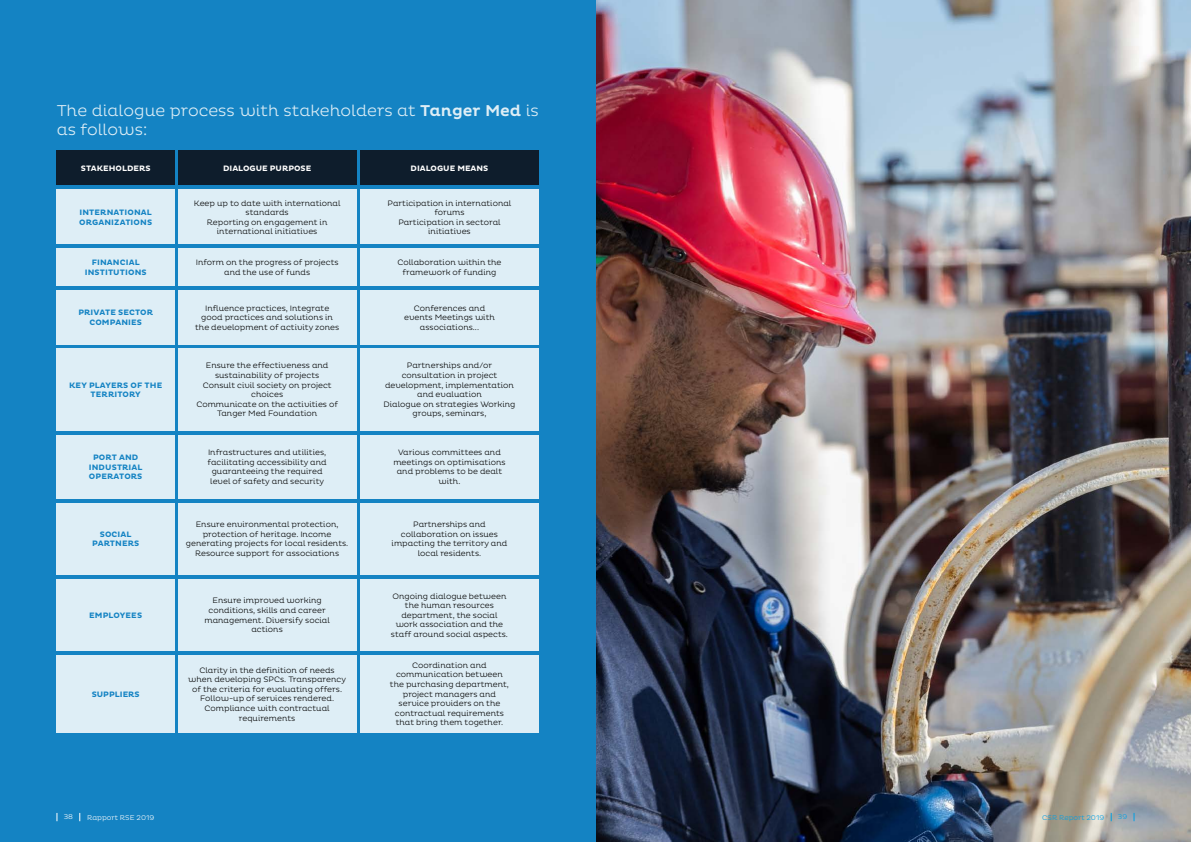
<style>
.page{position:relative;width:1191px;height:842px;background:#fff}
.page>*{position:absolute;margin:0;border:0;box-sizing:border-box;transform-origin:0 0}
.t1{font:300 16px/19.2px "Pluto";color:#deeef6}
.t2{font:300 8px/9.6px "Pluto";color:#000;text-align:center}
.t3{font:700 8px/9.6px "Pluto";letter-spacing:.015em;color:#1483c3;text-align:center}
.t4{font:700 8px "Pluto";color:#fff}
.t5{font:300 7px "Pluto";color:#fff}
.t6{font:300 7px "Pluto";color:#009fe3}
.s1{font-weight:500}
</style>
<div class="page">
<img style="left:595px;top:0;width:596px;height:842px">
<div style="left:0;top:0;width:595px;height:842px;background:#1483c3"></div>
<div style="left:178px;top:150px;width:178px;height:35px;background:#0e1d2c"></div>
<div style="left:360px;top:150px;width:179px;height:35px;background:#0e1d2c"></div>
<div style="left:57px;top:150px;width:118px;height:35px;background:#0e1d2c"></div>
<div style="left:57px;top:190px;width:118px;height:54px;background:#deeef6"></div>
<div style="left:178px;top:190px;width:178px;height:54px;background:#deeef6"></div>
<div style="left:360px;top:190px;width:179px;height:54px;background:#deeef6"></div>
<div style="left:57px;top:248px;width:118px;height:38px;background:#deeef6"></div>
<div style="left:178px;top:248px;width:178px;height:38px;background:#deeef6"></div>
<div style="left:360px;top:248px;width:179px;height:38px;background:#deeef6"></div>
<div style="left:57px;top:290px;width:118px;height:54px;background:#deeef6"></div>
<div style="left:178px;top:290px;width:178px;height:54px;background:#deeef6"></div>
<div style="left:360px;top:290px;width:179px;height:54px;background:#deeef6"></div>
<div style="left:57px;top:348px;width:118px;height:82px;background:#deeef6"></div>
<div style="left:178px;top:348px;width:178px;height:82px;background:#deeef6"></div>
<div style="left:360px;top:348px;width:179px;height:82px;background:#deeef6"></div>
<div style="left:57px;top:435px;width:118px;height:63px;background:#deeef6"></div>
<div style="left:178px;top:435px;width:178px;height:63px;background:#deeef6"></div>
<div style="left:360px;top:435px;width:179px;height:63px;background:#deeef6"></div>
<div style="left:57px;top:503px;width:118px;height:71px;background:#deeef6"></div>
<div style="left:178px;top:503px;width:178px;height:71px;background:#deeef6"></div>
<div style="left:360px;top:503px;width:179px;height:71px;background:#deeef6"></div>
<div style="left:57px;top:579px;width:118px;height:72px;background:#deeef6"></div>
<div style="left:178px;top:579px;width:178px;height:72px;background:#deeef6"></div>
<div style="left:360px;top:579px;width:179px;height:72px;background:#deeef6"></div>
<div style="left:57px;top:655px;width:118px;height:77px;background:#deeef6"></div>
<div style="left:178px;top:655px;width:178px;height:77px;background:#deeef6"></div>
<div style="left:360px;top:655px;width:179px;height:77px;background:#deeef6"></div>
<h1 class="t1" style="left:57px;top:101px;width:483px">The dialogue process with stakeholders at <span class="s1">Tanger Med</span> is as follows:</h1>
<p class="t4" style="left:81px;top:163px;width:71px">STAKEHOLDERS</p>
<p class="t4" style="left:223px;top:164px;width:90px">DIALOGUE PURPOSE</p>
<p class="t4" style="left:410px;top:163px;width:79px">DIALOGUE MEANS</p>
<p class="t3" style="left:79px;top:208px;width:74px;text-align:left">INTERNATIONAL<br>ORGANIZATIONS</p>
<p class="t3" style="left:85px;top:258px;width:63px">FINANCIAL<br>INSTITUTIONS</p>
<p class="t3" style="left:78px;top:308px;width:76px">PRIVATE SECTOR<br>COMPANIES</p>
<p class="t3" style="left:69px;top:380px;width:95px">KEY PLAYERS OF THE<br>TERRITORY</p>
<p class="t3" style="left:89px;top:453px;width:55px">PORT AND<br>INDUSTRIAL<br>OPERATORS</p>
<p class="t3" style="left:92px;top:529px;width:49px">SOCIAL<br>PARTNERS</p>
<p class="t3" style="left:89px;top:610px;width:54px">EMPLOYEES</p>
<p class="t3" style="left:92px;top:689px;width:49px">SUPPLIERS</p>
<p class="t2" style="left:194px;top:198px;width:148px">Keep up to date with international standards<br>Reporting on engagement in international initiatives</p>
<p class="t2" style="left:388px;top:198px;width:125px">Participation in international forums<br>Participation in sectoral initiatives</p>
<p class="t2" style="left:196px;top:258px;width:144px">Inform on the progress of projects and the use of funds</p>
<p class="t2" style="left:397px;top:258px;width:106px">Collaboration within the framework of funding</p>
<p class="t2" style="left:195px;top:303px;width:145px">Influence practices, Integrate good practices and solutions in the development of activity zones</p>
<p class="t2" style="left:404px;top:303px;width:92px">Conferences and events Meetings with associations...</p>
<p class="t2" style="left:196px;top:361px;width:143px">Ensure the effectiveness and sustainability of projects<br>Consult civil society on project choices<br>Communicate on the activities of<br>Tanger Med Foundation</p>
<p class="t2" style="left:384px;top:361px;width:133px">Partnerships and/or consultation in project development, implementation and evaluation<br>Dialogue on strategies Working groups, seminars,</p>
<p class="t2" style="left:208px;top:448px;width:121px">Infrastructures and utilities, facilitating accessibility and guaranteeing the required level of safety and security</p>
<p class="t2" style="left:393px;top:448px;width:114px">Various committees and meetings on optimisations and problems to be dealt with.</p>
<p class="t2" style="left:186px;top:520px;width:164px">Ensure environmental protection, protection of heritage. Income generating projects for local residents.<br>Resource support for associations</p>
<p class="t2" style="left:391px;top:520px;width:117px">Partnerships and collaboration on issues impacting the territory and local residents.</p>
<p class="t2" style="left:204px;top:596px;width:127px">Ensure improved working conditions, skills and career management. Diversify social actions</p>
<p class="t2" style="left:391px;top:591px;width:118px">Ongoing dialogue between the human resources department, the social work association and the staff around social aspects.</p>
<p class="t2" style="left:188px;top:665px;width:159px">Clarity in the definition of needs when developing SPCs. Transparency of the criteria for evaluating offers.<br>Follow-up of services rendered.<br>Compliance with contractual requirements</p>
<p class="t2" style="left:390px;top:660px;width:120px">Coordination and communication between the purchasing department, project managers and service providers on the contractual requirements that bring them together.</p>
<p class="t5" style="left:64px;top:813px;width:11px">38</p>
<p class="t5" style="left:87px;top:813px;width:69px">Rapport RSE 2019</p>
<p class="t6" style="left:1042px;top:813px;width:64px">CSR Report 2019</p>
<p class="t6" style="left:1117px;top:813px;width:11px">39</p>
</div>
